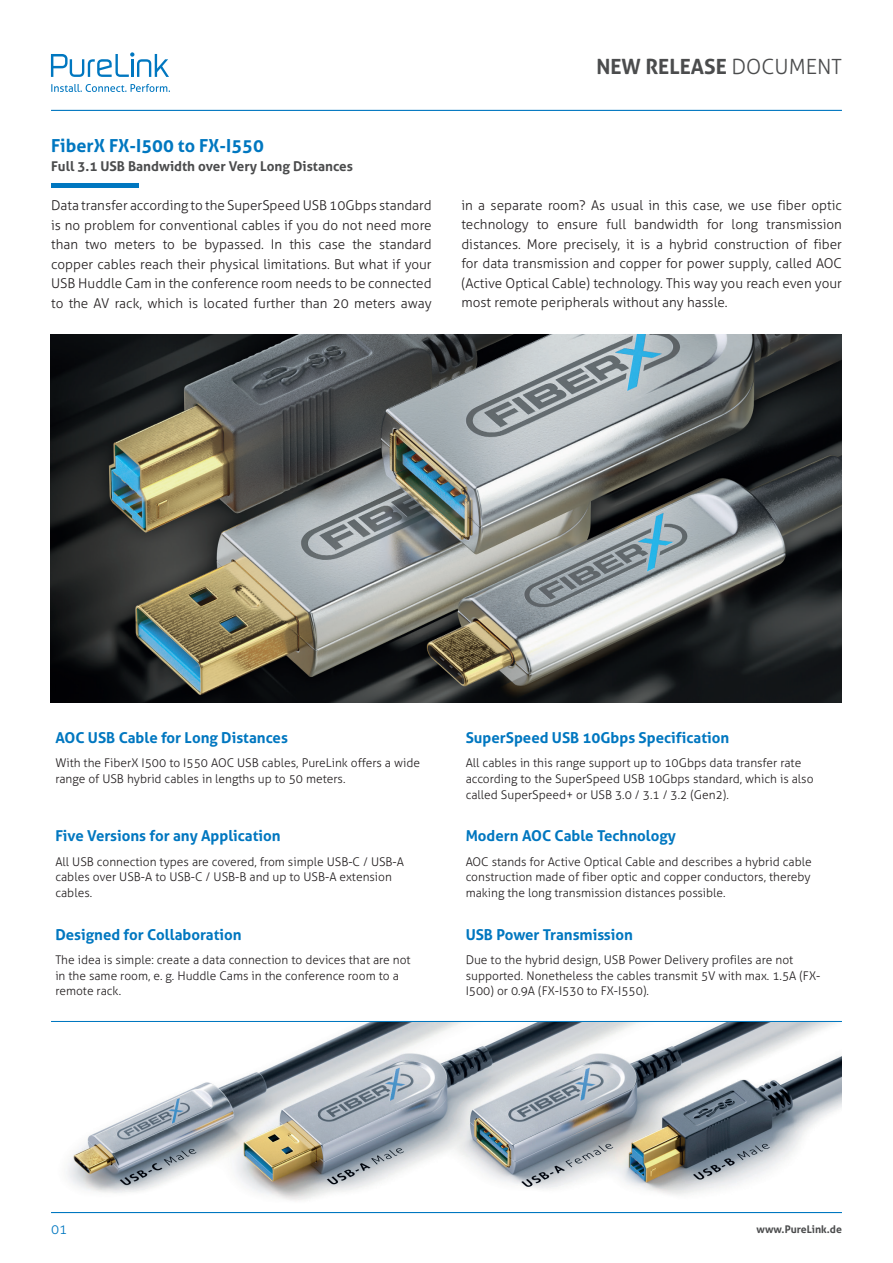
<style>
.page{position:relative;width:893px;height:1263px;background:#fff}
.page>*{position:absolute;margin:0;border:0;box-sizing:border-box;transform-origin:0 0}
.t1{font:700 21px "Aller";color:#4b4c4d}
.t2{font:700 18px "Aller";color:#0077c0}
.t3{font:700 15px "Aller";color:#0077c0}
.t4{font:300 13.5px/19.5px "Aller";color:#231f20;text-align:justify}
.t5{font:700 13.5px "Aller";color:#4b4c4d}
.t6{font:300 13.5px "Aller";color:#0077c0}
.t7{font:300 12px/15.8px "Aller";color:#231f20}
.t8{font:700 10.5px "Aller";color:#4b4c4d}
.s1{font-weight:300}
</style>
<div class="page">
<img style="left:51px;top:335px;width:791px;height:367px">
<hr style="left:51px;top:110px;width:791px;height:1px;background:#0077c0">
<hr style="left:51px;top:183px;width:87px;height:4px;background:#0077c0">
<hr style="left:51px;top:1212px;width:791px;height:1px;background:#0077c0">
<hr style="left:51px;top:1021px;width:791px;height:1px;background:#0077c0">
<svg style="left:51px;top:52px;width:118px;height:25px"></svg>
<svg style="left:51px;top:84px;width:119px;height:8px"></svg>
<img style="left:66px;top:1022px;width:776px;height:179px">
<h1 class="t1" style="left:596px;top:53px;width:247px">NEW RELEASE <span class="s1">DOCUMENT</span></h1>
<h2 class="t2" style="left:51px;top:134px;width:214px">FiberX FX-I500 to FX-I550</h2>
<p class="t5" style="left:51px;top:158px;width:303px">Full 3.1 USB Bandwidth over Very Long Distances</p>
<p class="t4" style="left:51px;top:195px;width:382px">Data transfer according to the SuperSpeed USB 10Gbps standard is no problem for conventional cables if you do not need more than two meters to be bypassed. In this case the standard copper cables reach their physical limitations. But what if your USB Huddle Cam in the conference room needs to be connected to the AV rack, which is located further than 20 meters away</p>
<p class="t4" style="left:461px;top:195px;width:382px">in a separate room? As usual in this case, we use fiber optic technology to ensure full bandwidth for long transmission distances. More precisely, it is a hybrid construction of fiber for data transmission and copper for power supply, called AOC (Active Optical Cable) technology. This way you reach even your most remote peripherals without any hassle.</p>
<p class="t3" style="left:55px;top:728px;width:234px">AOC USB Cable for Long Distances</p>
<p class="t7" style="left:55px;top:755px;width:366px">With the FiberX I500 to I550 AOC USB cables, PureLink offers a wide range of USB hybrid cables in lengths up to 50 meters.</p>
<p class="t3" style="left:55px;top:827px;width:227px">Five Versions for any Application</p>
<p class="t7" style="left:55px;top:853px;width:350px">All USB connection types are covered, from simple USB-C / USB-A cables over USB-A to USB-C / USB-B and up to USB-A extension cables.</p>
<p class="t3" style="left:55px;top:925px;width:188px">Designed for Collaboration</p>
<p class="t7" style="left:55px;top:952px;width:357px">The idea is simple: create a data connection to devices that are not in the same room, e. g. Huddle Cams in the conference room to a remote rack.</p>
<p class="t3" style="left:466px;top:728px;width:265px">SuperSpeed USB 10Gbps Specification</p>
<p class="t7" style="left:466px;top:755px;width:349px">All cables in this range support up to 10Gbps data transfer rate according to the SuperSpeed USB 10Gbps standard, which is also called SuperSpeed+ or USB 3.0 / 3.1 / 3.2 (Gen2).</p>
<p class="t3" style="left:466px;top:827px;width:212px">Modern AOC Cable Technology</p>
<p class="t7" style="left:466px;top:853px;width:348px;text-align:justify">AOC stands for Active Optical Cable and describes a hybrid cable construction made of fiber optic and copper conductors, thereby making the long transmission distances possible.</p>
<p class="t3" style="left:466px;top:925px;width:169px">USB Power Transmission</p>
<p class="t7" style="left:466px;top:952px;width:356px">Due to the hybrid design, USB Power Delivery profiles are not supported. Nonetheless the cables transmit 5V with max. 1.5A (FX-<br>I500) or 0.9A (FX-I530 to FX-I550).</p>
<p class="t6" style="left:51px;top:1221px;width:18px">01</p>
<p class="t8" style="left:757px;top:1223px;width:87px">www.PureLink.de</p>
</div>
